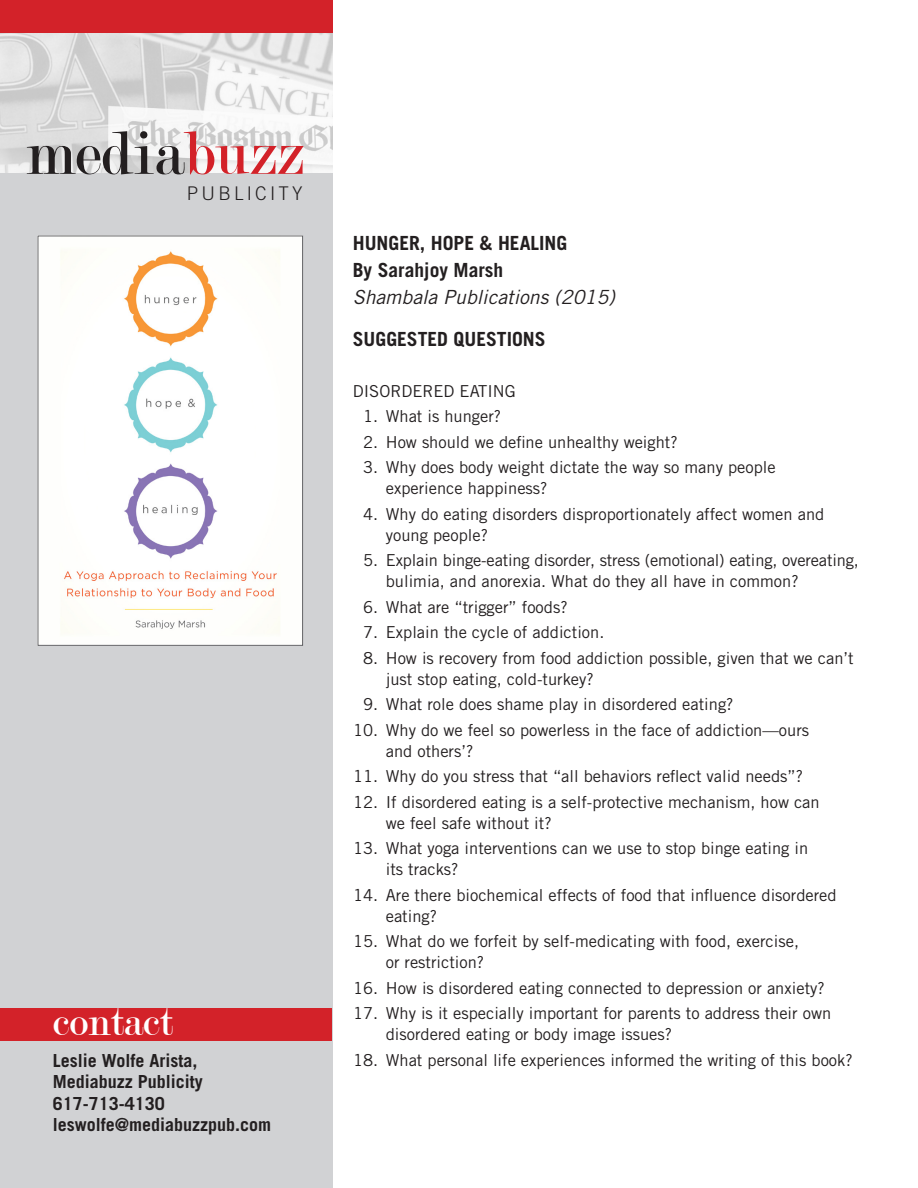
<style>
.page{position:relative;width:918px;height:1188px;background:#fff}
.page>*{position:absolute;margin:0;border:0;box-sizing:border-box;transform-origin:0 0}
.t1{font:65.25px "Modern";color:#231f20}
.t2{font:42px "Modern";color:#fff}
.t3{font:700 19.5px/27px "Trade Gothic LT Std";color:#231f20}
.t4{font:300 18.9px "Trade Gothic LT Std";letter-spacing:.17em;color:#231f20}
.t5{font:700 18px/21.6px "Trade Gothic LT Std";color:#231f20}
.t6{font:16.5px/21px "Trade Gothic LT Std";color:#231f20}
.s1{color:#d32229}
.s2{font-weight:400;font-style:italic}
</style>
<div class="page">
<div style="left:0;top:167px;width:333px;height:1021px;background:#d1d2d4"></div>
<div style="left:0;top:1008px;width:332px;height:32px;background:#d32229"></div>
<img style="left:40px;top:238px;width:261px;height:406px">
<div style="left:38px;top:236px;width:265px;height:410px;border:1px solid #636366"></div>
<img style="left:0;top:32px;width:333px;height:141px">
<div style="left:0;top:0;width:333px;height:32px;background:#d32229"></div>
<p class="t1" style="left:26px;top:121px;width:280px">media<span class="s1">buzz</span></p>
<p class="t4" style="left:187px;top:182px;width:117px">PUBLICITY</p>
<p class="t2" style="left:53px;top:1000px;width:122px">contact</p>
<p class="t5" style="left:53px;top:1049px;width:220px">Leslie Wolfe Arista,<br>Mediabuzz Publicity<br>617-713-4130 leswolfe@mediabuzzpub.com</p>
<p class="t3" style="left:353px;top:229px;width:264px">HUNGER, HOPE &amp; HEALING<br>By Sarahjoy Marsh<br><span class="s2">Shambala Publications (2015)</span></p>
<p class="t3" style="left:353px;top:325px;width:194px">SUGGESTED QUESTIONS</p>
<p class="t6" style="left:353px;top:380px;width:165px">DISORDERED EATING</p>
<p class="t6" style="left:363px;top:406px;width:140px">1. What is hunger?</p>
<p class="t6" style="left:363px;top:431px;width:316px">2. How should we define unhealthy weight?</p>
<p class="t6" style="left:386px;top:457px;width:391px;text-indent:-23px">3. Why does body weight dictate the way so many people experience happiness?</p>
<p class="t6" style="left:386px;top:503px;width:440px;text-indent:-23px">4. Why do eating disorders disproportionately affect women and young people?</p>
<p class="t6" style="left:386px;top:550px;width:475px;text-indent:-23px">5. Explain binge-eating disorder, stress (emotional) eating, overeating, bulimia, and anorexia. What do they all have in common?</p>
<p class="t6" style="left:363px;top:596px;width:206px">6. What are “trigger” foods?</p>
<p class="t6" style="left:363px;top:622px;width:243px">7. Explain the cycle of addiction.</p>
<p class="t6" style="left:386px;top:647px;width:469px;text-indent:-23px">8. How is recovery from food addiction possible, given that we can’t just stop eating, cold-turkey?</p>
<p class="t6" style="left:363px;top:694px;width:372px">9. What role does shame play in disordered eating?</p>
<p class="t6" style="left:386px;top:719px;width:425px;text-indent:-33px">10. Why do we feel so powerless in the face of addiction—ours and others’?</p>
<p class="t6" style="left:353px;top:766px;width:452px">11. Why do you stress that “all behaviors reflect valid needs”?</p>
<p class="t6" style="left:386px;top:791px;width:435px;text-indent:-33px">12. If disordered eating is a self-protective mechanism, how can we feel safe without it?</p>
<p class="t6" style="left:386px;top:838px;width:424px;text-indent:-33px">13. What yoga interventions can we use to stop binge eating in its tracks?</p>
<p class="t6" style="left:386px;top:884px;width:452px;text-indent:-33px">14. Are there biochemical effects of food that influence disordered eating?</p>
<p class="t6" style="left:386px;top:931px;width:415px;text-indent:-33px">15. What do we forfeit by self-medicating with food, exercise, or restriction?</p>
<p class="t6" style="left:353px;top:977px;width:473px">16. How is disordered eating connected to depression or anxiety?</p>
<p class="t6" style="left:386px;top:1003px;width:447px;text-indent:-33px">17. Why is it especially important for parents to address their own disordered eating or body image issues?</p>
<p class="t6" style="left:353px;top:1049px;width:501px">18. What personal life experiences informed the writing of this book?</p>
</div>
